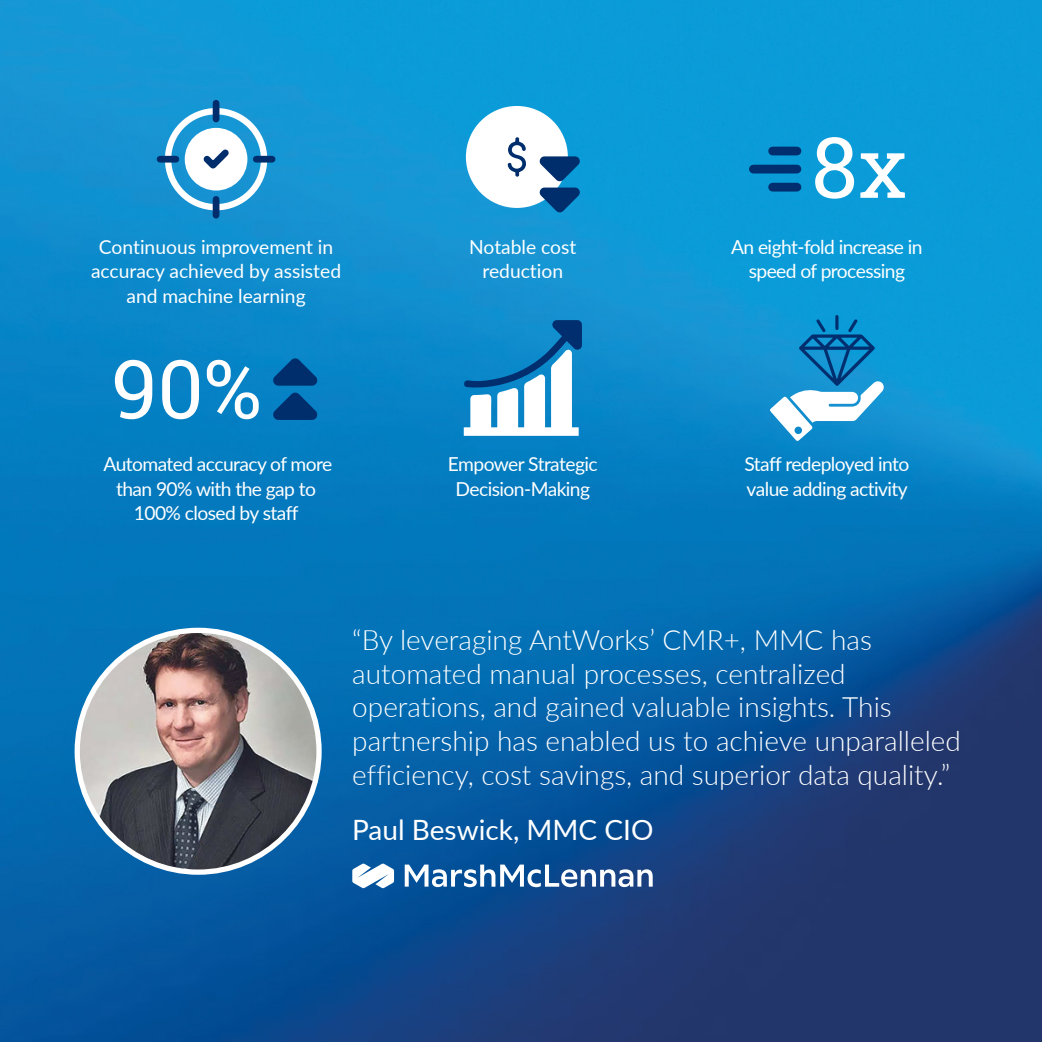
<style>
.page{position:relative;width:1042px;height:1042px;background:#fff}
.page>*{position:absolute;margin:0;border:0;box-sizing:border-box;transform-origin:0 0}
.t1{font:300 28px/33.6px "Lato";color:#fff}
.t2{font:28px "Lato";color:#fff}
.t3{font:19.25px/24.5px "Lato";letter-spacing:-.03em;color:#fff;text-align:center}
.t4{font:19.25px/24.5px "Lato";color:#fff;text-align:center}
</style>
<div class="page">
<img style="left:0;top:0;width:1042px;height:1042px">
<div style="left:466px;top:106px;width:102px;height:102px;background:#fff;border-radius:50%"></div>
<svg style="left:538px;top:188px;width:43px;height:25px"></svg>
<svg style="left:539px;top:156px;width:42px;height:26px"></svg>
<svg style="left:507px;top:137px;width:19px;height:40px"></svg>
<div style="left:185px;top:128px;width:62px;height:62px;background:#fff;border-radius:50%"></div>
<svg style="left:203px;top:149px;width:26px;height:20px"></svg>
<div style="left:165px;top:108px;width:102px;height:102px;border:6px solid #fff;border-radius:50%"></div>
<div style="left:213px;top:199px;width:6px;height:16px;background:#002e6d"></div>
<div style="left:213px;top:103px;width:6px;height:16px;background:#002e6d"></div>
<div style="left:256px;top:156px;width:16px;height:7px;background:#002e6d"></div>
<div style="left:160px;top:156px;width:16px;height:7px;background:#002e6d"></div>
<svg style="left:271px;top:358px;width:48px;height:28px"></svg>
<svg style="left:271px;top:392px;width:48px;height:28px"></svg>
<svg style="left:115px;top:360px;width:144px;height:59px"></svg>
<svg style="left:463px;top:320px;width:119px;height:116px"></svg>
<svg style="left:770px;top:315px;width:114px;height:126px"></svg>
<div style="left:772px;top:147px;width:25px;height:8px;background:#002e6e"></div>
<div style="left:772px;top:183px;width:25px;height:9px;background:#002e6e"></div>
<div style="left:753px;top:165px;width:44px;height:8px;background:#002e6e"></div>
<svg style="left:815px;top:137px;width:90px;height:62px"></svg>
<img style="left:77px;top:630px;width:242px;height:242px;border-radius:121px">
<div style="left:75px;top:628px;width:247px;height:247px;border:5px solid #fff;border-radius:50%"></div>
<svg style="left:352px;top:863px;width:42px;height:25px"></svg>
<svg style="left:405px;top:864px;width:248px;height:23px"></svg>
<p class="t4" style="left:91px;top:233px;width:252px">Continuous improvement in accuracy achieved by assisted and machine learning</p>
<p class="t4" style="left:469px;top:233px;width:109px">Notable cost reduction</p>
<p class="t3" style="left:731px;top:233px;width:193px">An eight-fold increase in speed of processing</p>
<p class="t3" style="left:103px;top:451px;width:230px">Automated accuracy of more than 90% with the gap to<br>100% closed by staff</p>
<p class="t3" style="left:448px;top:451px;width:151px">Empower Strategic<br>Decision-Making</p>
<p class="t3" style="left:744px;top:451px;width:166px;text-align:left">Staff redeployed into value adding activity</p>
<p class="t1" style="left:352px;top:622px;width:610px">“By leveraging AntWorks’ CMR+, MMC has automated manual processes, centralized operations, and gained valuable insights. This partnership has enabled us to achieve unparalleled efficiency, cost savings, and superior data quality.”</p>
<p class="t2" style="left:352px;top:809px;width:303px">Paul Beswick, MMC CIO</p>
</div>
